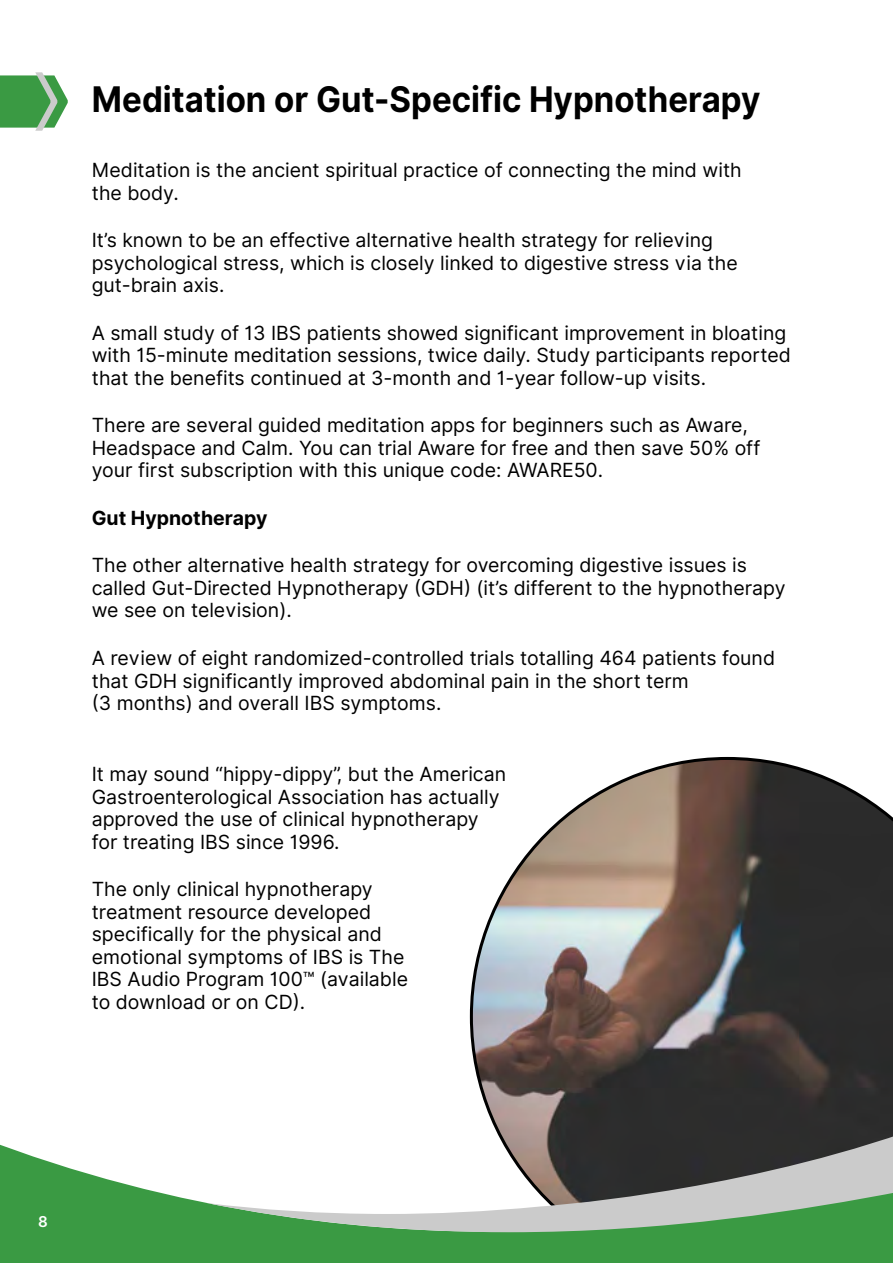
<style>
.page{position:relative;width:893px;height:1263px;background:#fff}
.page>*{position:absolute;margin:0;border:0;box-sizing:border-box;transform-origin:0 0}
.t1{font:700 35.25px "Inter";color:#000;scale:.93 1}
.t2{font:19.5px/22.5px "Inter";color:#000}
.t3{font:700 19.5px "Inter";color:#000}
.t4{font:600 15px "Inter";color:#fff}
</style>
<div class="page">
<svg style="left:470px;top:757px;width:423px;height:314px;background:#7b726e"></svg>
<svg style="left:0;top:1071px;width:893px;height:192px"></svg>
<svg style="left:206px;top:1132px;width:687px;height:100px"></svg>
<svg style="left:0;top:72px;width:68px;height:58px"></svg>
<p class="t1" style="left:92px;top:74px;width:721px">Meditation or Gut-Specific Hypnotherapy</p>
<p class="t2" style="left:92px;top:159px;width:652px">Meditation is the ancient spiritual practice of connecting the mind with the body.</p>
<p class="t2" style="left:92px;top:229px;width:647px">It’s known to be an effective alternative health strategy for relieving psychological stress, which is closely linked to digestive stress via the gut-brain axis.</p>
<p class="t2" style="left:92px;top:322px;width:700px">A small study of 13 IBS patients showed significant improvement in bloating with 15-minute meditation sessions, twice daily. Study participants reported that the benefits continued at 3-month and 1-year follow-up visits.</p>
<p class="t2" style="left:92px;top:414px;width:670px">There are several guided meditation apps for beginners such as Aware,<br>Headspace and Calm. You can trial Aware for free and then save 50% off your first subscription with this unique code: AWARE50.</p>
<p class="t3" style="left:92px;top:504px;width:177px">Gut Hypnotherapy</p>
<p class="t2" style="left:92px;top:554px;width:695px">The other alternative health strategy for overcoming digestive issues is called Gut-Directed Hypnotherapy (GDH) (it’s different to the hypnotherapy we see on television).</p>
<p class="t2" style="left:92px;top:647px;width:685px">A review of eight randomized-controlled trials totalling 464 patients found that GDH significantly improved abdominal pain in the short term<br>(3 months) and overall IBS symptoms.</p>
<p class="t2" style="left:92px;top:763px;width:416px">It may sound “hippy-dippy”, but the American Gastroenterological Association has actually approved the use of clinical hypnotherapy for treating IBS since 1996.</p>
<p class="t2" style="left:92px;top:878px;width:318px">The only clinical hypnotherapy treatment resource developed specifically for the physical and emotional symptoms of IBS is The<br>IBS Audio Program 100™ (available to download or on CD).</p>
<p class="t4" style="left:38px;top:1210px;width:11px">8</p>
</div>
